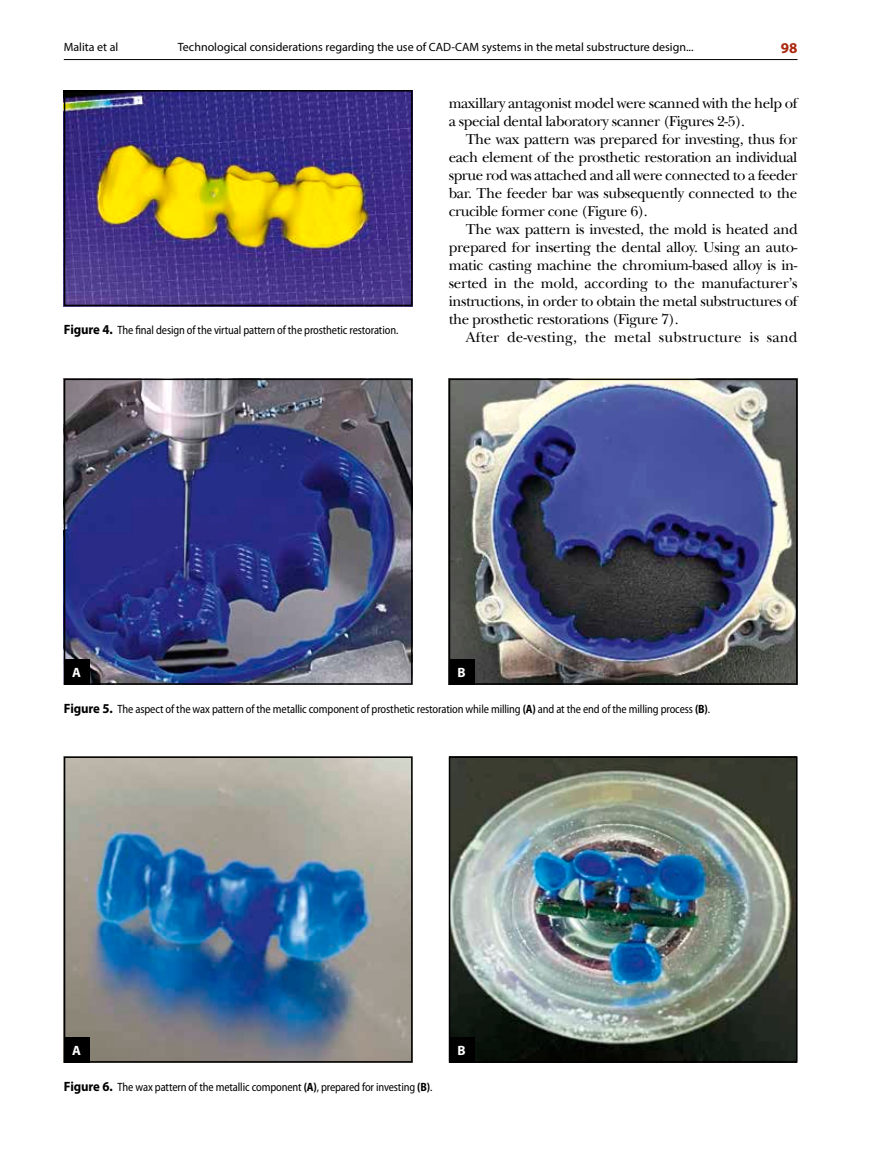
<style>
.page{position:relative;width:872px;height:1170px;background:#fff}
.page>*{position:absolute;margin:0;border:0;box-sizing:border-box;transform-origin:0 0}
.t1{font:15px/18px "Baskerville Std RO";letter-spacing:-.03em;color:#000;text-align:justify}
.t2{font:15px "Baskerville Std RO";letter-spacing:.01em;color:#000}
.t3{font:700 15px "Myriad Pro";color:#ab270d}
.t4{font:700 13.5px "Myriad Pro";color:#fff}
.t5{font:semi-condensed 12px "Myriad Pro";letter-spacing:-.01em;color:#000;scale:.95 1}
.t6{font:12px "Myriad Pro";color:#000}
.s1{font-weight:700;font-stretch:normal;font-size:13.5px}
.s2{font-weight:700}
</style>
<div class="page">
<hr style="left:64px;top:59px;width:733px;height:1px;background:#000">
<img style="left:67px;top:759px;width:342px;height:300px">
<div style="left:64px;top:756px;width:348px;height:306px;border:2px solid #000"></div>
<img style="left:452px;top:759px;width:342px;height:300px">
<div style="left:449px;top:756px;width:348px;height:306px;border:2px solid #000"></div>
<div style="left:64px;top:1036px;width:25px;height:26px;background:#000"></div>
<div style="left:449px;top:1036px;width:25px;height:26px;background:#000"></div>
<img style="left:67px;top:93px;width:342px;height:210px">
<div style="left:64px;top:90px;width:348px;height:216px;border:2px solid #000"></div>
<img style="left:67px;top:381px;width:342px;height:300px">
<div style="left:64px;top:378px;width:348px;height:306px;border:2px solid #000"></div>
<img style="left:452px;top:381px;width:342px;height:300px">
<div style="left:449px;top:378px;width:348px;height:306px;border:2px solid #000"></div>
<div style="left:64px;top:659px;width:25px;height:25px;background:#000"></div>
<div style="left:449px;top:659px;width:25px;height:25px;background:#000"></div>
<p class="t6" style="left:64px;top:40px;width:56px">Malita et al</p>
<p class="t6" style="left:178px;top:40px;width:517px">Technological considerations regarding the use of CAD-CAM systems in the metal substructure design...</p>
<p class="t3" style="left:781px;top:38px;width:18px">98</p>
<p class="t5" style="left:64px;top:324px;width:354px"><span class="s1">Figure 4.</span> The final design of the virtual pattern of the prosthetic restoration.</p>
<p class="t1" style="left:449px;top:94px;width:350px">maxillary antagonist model were scanned with the help of a special dental laboratory scanner (Figures 2-5).</p>
<p class="t1" style="left:449px;top:130px;width:350px;text-indent:17px">The wax pattern was prepared for investing, thus for each element of the prosthetic restoration an individual sprue rod was attached and all were connected to a feeder bar. The feeder bar was subsequently connected to the crucible former cone (Figure 6).</p>
<p class="t1" style="left:449px;top:220px;width:350px;text-indent:17px">The wax pattern is invested, the mold is heated and prepared for inserting the dental alloy. Using an auto&shy;matic casting machine the chromium-based alloy is in&shy;serted in the mold, according to the manufacturer’s instructions, in order to obtain the metal substructures of the prosthetic restorations (Figure 7).</p>
<p class="t2" style="left:466px;top:328px;width:333px">After de-vesting, the metal substructure is sand</p>
<p class="t4" style="left:72px;top:663px;width:10px">A</p>
<p class="t4" style="left:457px;top:663px;width:10px">B</p>
<p class="t5" style="left:64px;top:702px;width:682px"><span class="s1">Figure 5.</span> The aspect of the wax pattern of the metallic component of prosthetic restoration while milling <span class="s2">(A)</span> and at the end of the milling process <span class="s2">(B)</span>.</p>
<p class="t4" style="left:72px;top:1041px;width:10px">A</p>
<p class="t4" style="left:457px;top:1041px;width:10px">B</p>
<p class="t5" style="left:64px;top:1080px;width:389px"><span class="s1">Figure 6.</span> The wax pattern of the metallic component <span class="s2">(A)</span>, prepared for investing <span class="s2">(B)</span>.</p>
</div>
